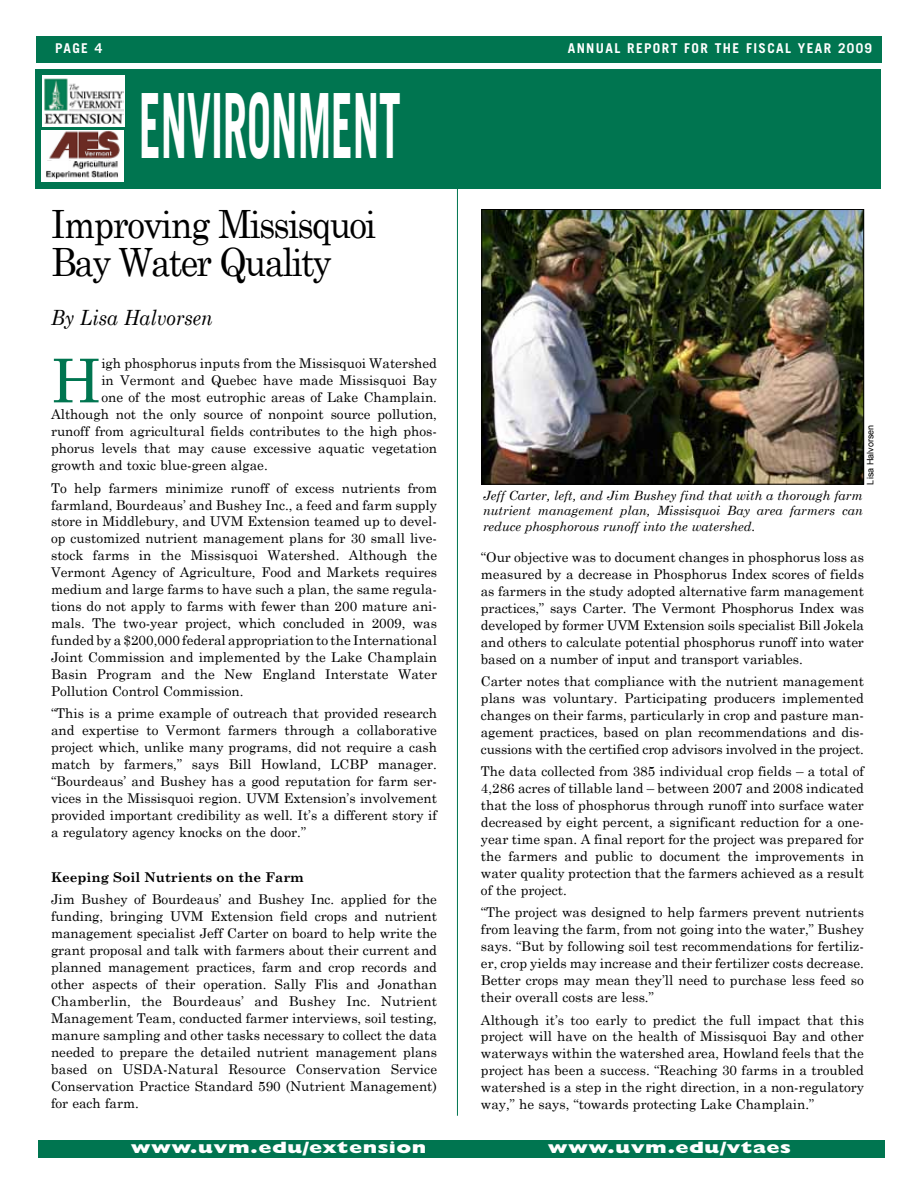
<style>
.page{position:relative;width:918px;height:1188px;background:#fff}
.page>*{position:absolute;margin:0;border:0;box-sizing:border-box;transform-origin:0 0}
.t1{font:700 90px "Trade Gothic";color:#fff;scale:.48 1}
.t2{font:60.45px "Century Schoolbook";color:#007550}
.t3{font:39px/37.5px "Century Schoolbook";letter-spacing:-.05em;color:#000;scale:.9 1}
.t4{font:italic 21px "Century Schoolbook";color:#000;scale:.9 1}
.t5{font:800 16.5px "Gill Sans";letter-spacing:.02em;color:#fff;scale:1.3 1}
.t6{font:13.5px/17px "Century Schoolbook";color:#000;text-align:justify}
.t7{font:700 13.5px "Trade Gothic";letter-spacing:.1em;color:#fff}
.t8{font:700 13.5px "Century Schoolbook";color:#000}
.t9{font:italic 12.75px/15.8px "Century Schoolbook";color:#000;text-align:justify}
.t10{font:9px "Arial";color:#000}
</style>
<div class="page">
<div style="left:38px;top:1140px;width:846px;height:18px;background:#007550"></div>
<div style="left:36px;top:36px;width:846px;height:27px;background:#007550"></div>
<div style="left:35px;top:69px;width:846px;height:120px;background:#007550"></div>
<div style="left:42px;top:75px;width:82px;height:51px;background:#fff"></div>
<img style="left:44px;top:78px;width:80px;height:46px">
<div style="left:42px;top:130px;width:82px;height:52px;background:#fff"></div>
<img style="left:69px;top:160px;width:49px;height:9px">
<img style="left:46px;top:171px;width:72px;height:8px">
<img style="left:49px;top:130px;width:71px;height:29px">
<hr style="left:457px;top:78px;width:1px;height:1038px;background:#007550">
<img style="left:484px;top:211px;width:378px;height:271px">
<div style="left:482px;top:209px;width:382px;height:275px;border:1px solid #000"></div>
<p class="t7" style="left:55px;top:40px;width:49px">PAGE 4</p>
<p class="t7" style="left:568px;top:40px;width:19px">ANNU</p>
<p class="t7" style="left:606px;top:40px;width:40px">AL REPO</p>
<p class="t7" style="left:662px;top:40px;width:212px">RT FOR THE FISCAL YEAR 2009</p>
<h1 class="t1" style="left:139px;top:74px;width:228px">EAGRIC</h1>
<h1 class="t1" style="left:161px;top:71px;width:482px">NVIRONULTUMENTRE</h1>
<h3 class="t3" style="left:51px;top:204px;width:363px">Improving Missisquoi<br>Bay Water Quality</h3>
<h3 class="t4" style="left:51px;top:305px;width:181px">By Lisa Halvorsen</h3>
<h2 class="t2" style="left:51px;top:343px;width:52px">H</h2>
<p class="t6" style="left:101px;top:355px;width:337px">igh phosphorus inputs from the Missisquoi Watershed</p>
<p class="t6" style="left:101px;top:372px;width:337px">in Vermont and Quebec have made Missisquoi Bay</p>
<p class="t6" style="left:101px;top:389px;width:337px">one of the most eutrophic areas of Lake Champlain.</p>
<p class="t6" style="left:51px;top:406px;width:387px">Although not the only source of nonpoint source pollution,</p>
<p class="t6" style="left:51px;top:423px;width:388px">runoff from agricultural fields contributes to the high phos-</p>
<p class="t6" style="left:51px;top:440px;width:387px">phorus levels that may cause excessive aquatic vegetation</p>
<p class="t6" style="left:51px;top:457px;width:218px">growth and toxic blue-green algae.</p>
<p class="t6" style="left:51px;top:479px;width:388px">To help farmers minimize runoff of excess nutrients from farmland, Bourdeaus’ and Bushey Inc., a feed and farm supply store in Middlebury, and UVM Extension teamed up to devel&shy;op customized nutrient management plans for 30 small live&shy;stock farms in the Missisquoi Watershed. Although the Vermont Agency of Agriculture, Food and Markets requires medium and large farms to have such a plan, the same regula&shy;tions do not apply to farms with fewer than 200 mature ani&shy;mals. The two-year project, which concluded in 2009, was funded by a $200,000 federal appropriation to the International Joint Commission and implemented by the Lake Champlain Basin Program and the New England Interstate Water Pollution Control Commission.</p>
<p class="t6" style="left:51px;top:705px;width:388px">“This is a prime example of outreach that provided research and expertise to Vermont farmers through a collaborative project which, unlike many programs, did not require a cash match by farmers,” says Bill Howland, LCBP manager. “Bourdeaus’ and Bushey has a good reputation for farm ser&shy;vices in the Missisquoi region. UVM Extension’s involvement provided important credibility as well. It’s a different story if a regulatory agency knocks on the door.”</p>
<p class="t8" style="left:51px;top:869px;width:254px">Keeping Soil Nutrients on the Farm</p>
<p class="t6" style="left:51px;top:890px;width:388px">Jim Bushey of Bourdeaus’ and Bushey Inc. applied for the funding, bringing UVM Extension field crops and nutrient management specialist Jeff Carter on board to help write the grant proposal and talk with farmers about their current and planned management practices, farm and crop records and other aspects of their operation. Sally Flis and Jonathan Chamberlin, the Bourdeaus’ and Bushey Inc. Nutrient Management Team, conducted farmer interviews, soil testing, manure sampling and other tasks necessary to collect the data needed to prepare the detailed nutrient management plans based on USDA-Natural Resource Conservation Service Conservation Practice Standard 590 (Nutrient Management) for each farm.</p>
<p class="t10" style="left:864px;top:484px;width:61px;rotate:-90deg">Lisa Halvorsen</p>
<p class="t9" style="left:483px;top:487px;width:381px">Jeff Carter, left, and Jim Bushey find that with a thorough farm nutrient management plan, Missisquoi Bay area farmers can reduce phosphorous runoff into the watershed.</p>
<p class="t6" style="left:481px;top:548px;width:385px">“Our objective was to document changes in phosphorus loss as measured by a decrease in Phosphorus Index scores of fields as farmers in the study adopted alternative farm management practices,” says Carter. The Vermont Phosphorus Index was developed by former UVM Extension soils specialist Bill Jokela and others to calculate potential phosphorus runoff into water based on a number of input and transport variables.</p>
<p class="t6" style="left:481px;top:672px;width:385px">Carter notes that compliance with the nutrient management plans was voluntary. Participating producers implemented changes on their farms, particularly in crop and pasture man&shy;agement practices, based on plan recommendations and dis&shy;cussions with the certified crop advisors involved in the project.</p>
<p class="t6" style="left:481px;top:763px;width:385px">The data collected from 385 individual crop fields – a total of 4,286 acres of tillable land – between 2007 and 2008 indicated that the loss of phosphorus through runoff into surface water decreased by eight percent, a significant reduction for a one&shy;year time span. A final report for the project was prepared for the farmers and public to document the improvements in water quality protection that the farmers achieved as a result of the project.</p>
<p class="t6" style="left:481px;top:904px;width:385px">“The project was designed to help farmers prevent nutrients from leaving the farm, from not going into the water,” Bushey says. “But by following soil test recommendations for fertiliz&shy;er, crop yields may increase and their fertilizer costs decrease.<br>Better crops may mean they’ll need to purchase less feed so their overall costs are less.”</p>
<p class="t6" style="left:481px;top:1011px;width:385px">Although it’s too early to predict the full impact that this project will have on the health of Missisquoi Bay and other waterways within the watershed area, Howland feels that the project has been a success. “Reaching 30 farms in a troubled watershed is a step in the right direction, in a non-regulatory way,” he says, “towards protecting Lake Champlain.”</p>
<p class="t5" style="left:131px;top:1138px;width:229px">www.uvm.edu/extension</p>
<p class="t5" style="left:548px;top:1138px;width:189px">www.uvm.edu/vtaes</p>
</div>
